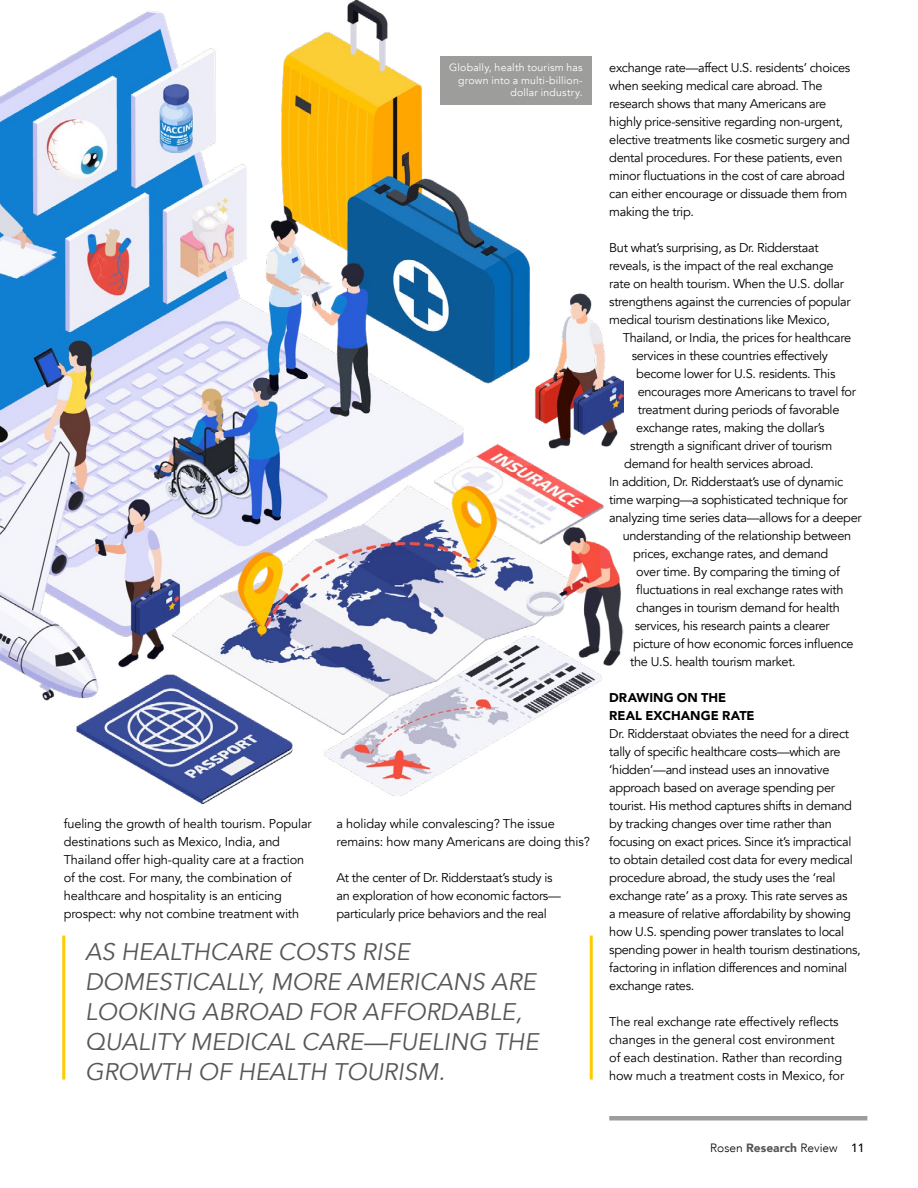
<style>
.page{position:relative;width:918px;height:1188px;background:#fff}
.page>*{position:absolute;margin:0;border:0;box-sizing:border-box;transform-origin:0 0}
.PULLQUOTES{font:italic 24px/30px "Avenir";color:#575756}
.BodyText{font:12.75px/18px "Avenir";letter-spacing:-.025em;color:#000}
.BodyText-2{font:900 12.75px/18px "Avenir";letter-spacing:.005em;color:#000}
.t1{font:300 12px "Avenir";color:#000}
.Caption_Text{font:10.5px/12.8px "Avenir";letter-spacing:.02em;color:#fff;text-align:right}
.s1{font-weight:900;color:#575756}
.s2{font-weight:500}
</style>
<div class="page">
<hr style="left:609px;top:1116px;width:258px;height:4px;background:#9d9d9c">
<img style="left:0;top:1px;width:624px;height:803px">
<hr style="left:62px;top:936px;width:3px;height:144px;background:#ffca00">
<hr style="left:590px;top:936px;width:3px;height:144px;background:#ffca00">
<div style="left:440px;top:56px;width:151px;height:49px;background:#9d9d9c"></div>
<p class="Caption_Text" style="left:449px;top:61px;width:135px">Globally, health tourism has grown into a multi-billion&shy;dollar industry.</p>
<p class="BodyText" style="left:64px;top:815px;width:250px">fueling the growth of health tourism. Popular destinations such as Mexico, India, and Thailand offer high-quality care at a fraction of the cost. For many, the combination of healthcare and hospitality is an enticing prospect: why not combine treatment with</p>
<p class="BodyText" style="left:337px;top:815px;width:255px">a holiday while convalescing? The issue remains: how many Americans are doing this?</p>
<p class="BodyText" style="left:337px;top:869px;width:226px">At the center of Dr. Ridderstaat’s study is an exploration of how economic factors— particularly price behaviors and the real</p>
<p class="PULLQUOTES" style="left:85px;top:937px;width:455px">AS HEALTHCARE COSTS RISE<br>DOMESTICALLY, MORE AMERICANS ARE<br>LOOKING ABROAD FOR AFFORDABLE,<br>QUALITY MEDICAL CARE—FUELING THE<br>GROWTH OF HEALTH TOURISM.</p>
<p class="BodyText" style="left:609px;top:59px;width:243px">exchange rate—affect U.S. residents’ choices when seeking medical care abroad. The research shows that many Americans are highly price-sensitive regarding non-urgent, elective treatments like cosmetic surgery and dental procedures. For these patients, even minor fluctuations in the cost of care abroad can either encourage or dissuade them from making the trip.</p>
<p class="BodyText" style="left:609px;top:239px;width:211px">But what’s surprising, as Dr. Ridderstaat</p>
<p class="BodyText" style="left:609px;top:257px;width:226px">reveals, is the impact of the real exchange</p>
<p class="BodyText" style="left:609px;top:275px;width:236px">rate on health tourism. When the U.S. dollar</p>
<p class="BodyText" style="left:609px;top:293px;width:243px">strengthens against the currencies of popular</p>
<p class="BodyText" style="left:609px;top:311px;width:222px">medical tourism destinations like Mexico,</p>
<p class="BodyText" style="left:623px;top:329px;width:230px">Thailand, or India, the prices for healthcare</p>
<p class="BodyText" style="left:632px;top:347px;width:198px">services in these countries effectively</p>
<p class="BodyText" style="left:636px;top:365px;width:201px">become lower for U.S. residents. This</p>
<p class="BodyText" style="left:638px;top:383px;width:220px">encourages more Americans to travel for</p>
<p class="BodyText" style="left:638px;top:401px;width:203px">treatment during periods of favorable</p>
<p class="BodyText" style="left:636px;top:419px;width:190px">exchange rates, making the dollar’s</p>
<p class="BodyText" style="left:630px;top:437px;width:204px">strength a significant driver of tourism</p>
<p class="BodyText" style="left:624px;top:455px;width:191px">demand for health services abroad.</p>
<p class="BodyText" style="left:609px;top:473px;width:236px">In addition, Dr. Ridderstaat’s use of dynamic</p>
<p class="BodyText" style="left:609px;top:491px;width:240px">time warping—a sophisticated technique for</p>
<p class="BodyText" style="left:609px;top:509px;width:254px">analyzing time series data—allows for a deeper</p>
<p class="BodyText" style="left:623px;top:527px;width:230px">understanding of the relationship between</p>
<p class="BodyText" style="left:633px;top:545px;width:197px">prices, exchange rates, and demand</p>
<p class="BodyText" style="left:636px;top:563px;width:205px">over time. By comparing the timing of</p>
<p class="BodyText" style="left:636px;top:581px;width:209px">fluctuations in real exchange rates with</p>
<p class="BodyText" style="left:636px;top:599px;width:205px">changes in tourism demand for health</p>
<p class="BodyText" style="left:635px;top:617px;width:197px">services, his research paints a clearer</p>
<p class="BodyText" style="left:633px;top:635px;width:222px">picture of how economic forces influence</p>
<p class="BodyText" style="left:630px;top:653px;width:167px">the U.S. health tourism market.</p>
<p class="BodyText-2" style="left:609px;top:688px;width:147px">DRAWING ON THE<br>REAL EXCHANGE RATE</p>
<p class="BodyText" style="left:609px;top:725px;width:253px">Dr. Ridderstaat obviates the need for a direct tally of specific healthcare costs—which are ‘hidden’—and instead uses an innovative approach based on average spending per tourist. His method captures shifts in demand by tracking changes over time rather than focusing on exact prices. Since it’s impractical to obtain detailed cost data for every medical procedure abroad, the study uses the ‘real exchange rate’ as a proxy. This rate serves as<br>a measure of relative affordability by showing how U.S. spending power translates to local spending power in health tourism destinations, factoring in inflation differences and nominal exchange rates.</p>
<p class="BodyText" style="left:609px;top:1013px;width:236px">The real exchange rate effectively reflects changes in the general cost environment of each destination. Rather than recording how much a treatment costs in Mexico, for</p>
<p class="t1" style="left:710px;top:1141px;width:156px">Rosen <span class="s1">Research</span> Review <span class="s2">11</span></p>
</div>
